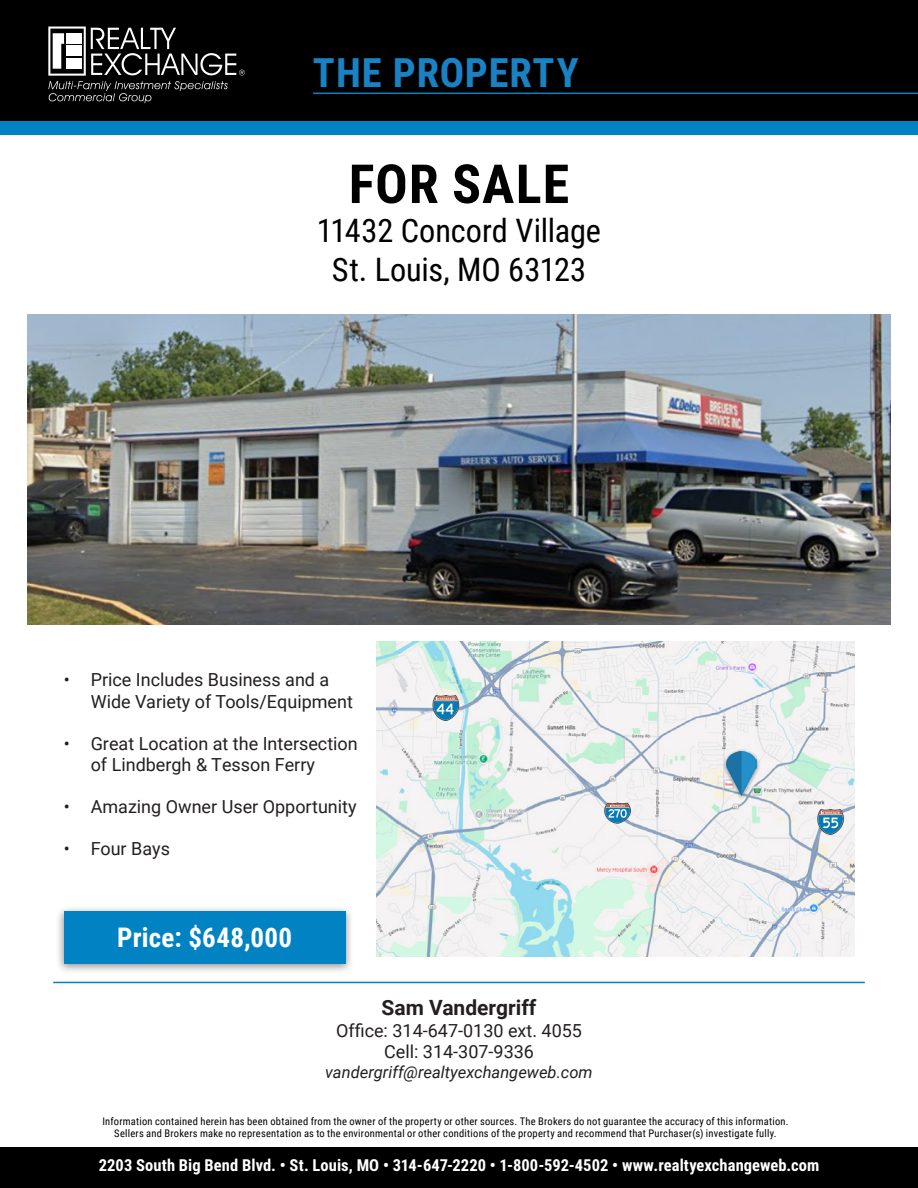
<style>
.page{position:relative;width:918px;height:1188px;background:#fff}
.page>*{position:absolute;margin:0;border:0;box-sizing:border-box;transform-origin:0 0}
.t1{font:700 53.85px "Roboto Condensed";letter-spacing:.02em;color:#000}
.t2{font:700 40.5px "Roboto Condensed";letter-spacing:.02em;color:#1982c5}
.t3{font:32.4px "Roboto Condensed";letter-spacing:-.005em;color:#000}
.t4{font:700 27px "Roboto Condensed";letter-spacing:.01em;color:#fff}
.t5{font:700 21px "Roboto";color:#231f20}
.t6{font:18px/21.6px "Roboto";color:#231f20}
.t7{font:700 16.5px "Roboto Condensed";letter-spacing:.005em;color:#fff}
.t8{font:italic 16.5px "Roboto";color:#231f20}
.t9{font:10.5px "Roboto Condensed";letter-spacing:.02em;color:#000}
</style>
<div class="page">
<div style="left:0;top:0;width:918px;height:122px;background:#000"></div>
<div style="left:0;top:1147px;width:918px;height:41px;background:#000"></div>
<hr style="left:313px;top:93px;width:605px;height:1px;background:#0082c3">
<div style="left:0;top:122px;width:918px;height:13px;background:#0082c3"></div>
<svg style="left:48px;top:27px;width:197px;height:76px"></svg>
<div style="left:55px;top:906px;width:299px;height:68px;background:#231f20;opacity:.5"></div>
<div style="left:64px;top:911px;width:282px;height:52px;background:#0082c3"></div>
<hr style="left:53px;top:982px;width:812px;height:1px;background:#0082c3">
<img style="left:27px;top:315px;width:864px;height:309px">
<img style="left:377px;top:641px;width:478px;height:316px">
<div style="left:722px;top:749px;width:39px;height:51px;background:#231f20;opacity:.5"></div>
<img style="left:726px;top:751px;width:31px;height:45px">
<svg style="left:604px;top:803px;width:27px;height:20px"></svg>
<svg style="left:433px;top:695px;width:26px;height:26px"></svg>
<svg style="left:817px;top:809px;width:26px;height:26px"></svg>
<h2 class="t2" style="left:313px;top:45px;width:267px">THE PROPERTY</h2>
<p class="t1" style="left:349px;top:146px;width:222px">FOR SALE</p>
<p class="t3" style="left:317px;top:208px;width:286px">11432 Concord Village</p>
<p class="t3" style="left:332px;top:246px;width:256px">St. Louis, MO 63123</p>
<p class="t6" style="left:91px;top:668px;width:264px;text-indent:-27px">• Price Includes Business and a<br>Wide Variety of Tools/Equipment</p>
<p class="t6" style="left:91px;top:732px;width:269px;text-indent:-27px">• Great Location at the Intersection of Lindbergh &amp; Tesson Ferry</p>
<p class="t6" style="left:64px;top:795px;width:294px">• Amazing Owner User Opportunity</p>
<p class="t6" style="left:64px;top:837px;width:108px">• Four Bays</p>
<p class="t4" style="left:117px;top:919px;width:177px">Price: $648,000</p>
<p class="t5" style="left:382px;top:993px;width:156px">Sam Vandergriff</p>
<p class="t6" style="left:336px;top:1019px;width:247px">Office: 314-647-0130 ext. 4055</p>
<p class="t6" style="left:384px;top:1040px;width:151px">Cell: 314-307-9336</p>
<p class="t8" style="left:325px;top:1061px;width:269px">vandergriff@realtyexchangeweb.com</p>
<p class="t9" style="left:102px;top:1113px;width:688px">Information contained herein has been obtained from the owner of the property or other sources. The Brokers do not guarantee the accuracy of this information.</p>
<p class="t9" style="left:114px;top:1126px;width:664px">Sellers and Brokers make no representation as to the environmental or other conditions of the property and recommend that Purchaser(s) investigate fully.</p>
<h3 class="t7" style="left:99px;top:1154px;width:722px">2203 South Big Bend Blvd. • St. Louis, MO • 314-647-2220 • 1-800-592-4502 • www.realtyexchangeweb.com</h3>
</div>
